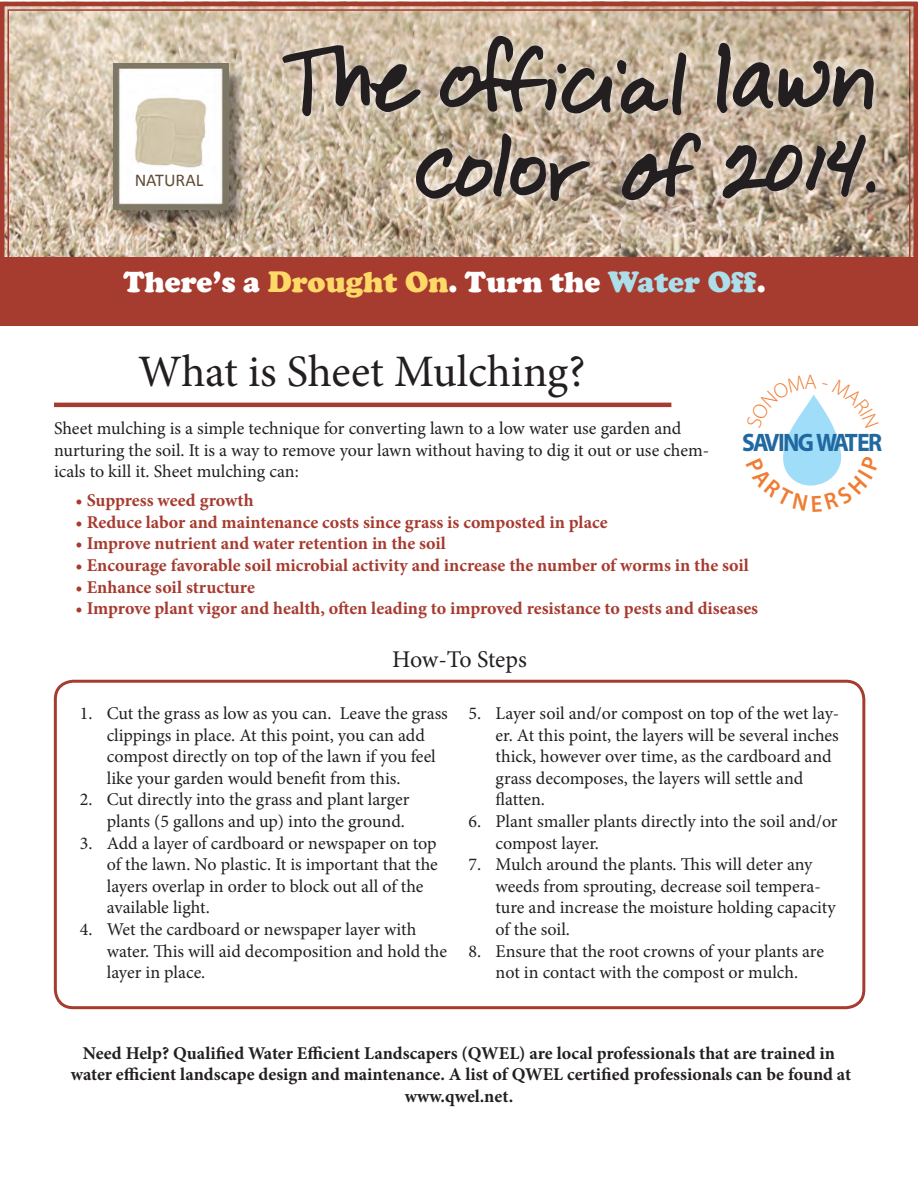
<style>
.page{position:relative;width:918px;height:1188px;background:#fff}
.page>*{position:absolute;margin:0;border:0;box-sizing:border-box;transform-origin:0 0}
.t1{font:45px "Minion Pro";letter-spacing:-.005em;color:#231f20}
.t2{font:900 30px "Cooper";color:#fff}
.t3{font:700 25.35px "Myriad Pro";letter-spacing:-.075em;color:#20689f;scale:.94 1}
.t4{font:24px "Minion Pro";letter-spacing:-.015em;color:#231f20}
.t5{font:18px/21.6px "Minion Pro";letter-spacing:-.005em;color:#231f20}
.t6{font:700 18px "Minion Pro";color:#a63b2f}
.t7{font:700 18px/21.6px "Minion Pro";color:#231f20;text-align:center}
.t8{font:18px "Calibri";color:#604c36}
.s1{color:#fed967}
.s2{color:#addfea}
</style>
<div class="page">
<hr style="left:54px;top:403px;width:617px;height:4px;background:#a63b2f">
<svg style="left:0;top:2px;width:918px;height:255px;background:#c8b19b"></svg>
<div style="left:115px;top:66px;width:132px;height:162px;background:#231f20;opacity:.5"></div>
<img style="left:113px;top:63px;width:116px;height:146px">
<div style="left:273px;top:27px;width:645px;height:98px;background:#fff;opacity:.75"></div>
<svg style="left:283px;top:44px;width:138px;height:72px;background:#a09486"></svg>
<svg style="left:909px;top:63px;width:1px;height:51px"></svg>
<svg style="left:716px;top:42px;width:158px;height:72px;background:#948779"></svg>
<svg style="left:438px;top:36px;width:248px;height:80px;background:#9f9283"></svg>
<div style="left:557px;top:64px;width:9px;height:10px;background:#231f20;border-radius:4px"></div>
<div style="left:406px;top:124px;width:478px;height:86px;background:#fff;opacity:.75"></div>
<svg style="left:622px;top:131px;width:80px;height:71px;background:#908276"></svg>
<svg style="left:416px;top:133px;width:174px;height:69px;background:#998c7f"></svg>
<svg style="left:722px;top:134px;width:153px;height:65px;background:#918376"></svg>
<div style="left:0;top:257px;width:918px;height:69px;background:#a63b2f"></div>
<div style="left:54px;top:680px;width:811px;height:329px;border:3px solid #a63b2f;border-radius:18px"></div>
<svg style="left:783px;top:395px;width:59px;height:91px"></svg>
<p class="t8" style="left:135px;top:169px;width:70px">NATURAL</p>
<h2 class="t2" style="left:123px;top:264px;width:644px">There’s a <span class="s1">Drought On</span>. Turn the <span class="s2">Water Off</span>.</h2>
<p class="t1" style="left:138px;top:341px;width:449px">What is Sheet Mulching?</p>
<p class="t5" style="left:54px;top:418px;width:657px">Sheet mulching is a simple technique for converting lawn to a low water use garden and nurturing the soil. It is a way to remove your lawn without having to dig it out or use chem&shy;icals to kill it. Sheet mulching can:</p>
<p class="t3" style="left:742px;top:426px;width:150px">SAVING WATER</p>
<p class="t6" style="left:76px;top:488px;width:180px">• Suppress weed growth</p>
<p class="t6" style="left:76px;top:509px;width:533px">• Reduce labor and maintenance costs since grass is composted in place</p>
<p class="t6" style="left:76px;top:531px;width:372px">• Improve nutrient and water retention in the soil</p>
<p class="t6" style="left:76px;top:553px;width:675px">• Encourage favorable soil microbial activity and increase the number of worms in the soil</p>
<p class="t6" style="left:76px;top:574px;width:181px">• Enhance soil structure</p>
<p class="t6" style="left:76px;top:596px;width:684px">• Improve plant vigor and health, often leading to improved resistance to pests and diseases</p>
<p class="t4" style="left:392px;top:644px;width:136px">How-To Steps</p>
<p class="t5" style="left:107px;top:703px;width:343px;text-indent:-27px">1. Cut the grass as low as you can. Leave the grass clippings in place. At this point, you can add compost directly on top of the lawn if you feel like your garden would benefit from this.</p>
<p class="t5" style="left:80px;top:789px;width:331px;text-align:right">2. Cut directly into the grass and plant larger plants (5 gallons and up) into the ground.</p>
<p class="t5" style="left:107px;top:832px;width:333px;text-indent:-27px">3. Add a layer of cardboard or newspaper on top of the lawn. No plastic. It is important that the layers overlap in order to block out all of the available light.</p>
<p class="t5" style="left:107px;top:919px;width:342px;text-indent:-27px">4. Wet the cardboard or newspaper layer with water. This will aid decomposition and hold the layer in place.</p>
<p class="t5" style="left:496px;top:703px;width:345px;text-indent:-27px">5. Layer soil and/or compost on top of the wet lay&shy;er. At this point, the layers will be several inches thick, however over time, as the cardboard and grass decomposes, the layers will settle and flatten.</p>
<p class="t5" style="left:496px;top:811px;width:344px;text-indent:-27px">6. Plant smaller plants directly into the soil and/or compost layer.</p>
<p class="t5" style="left:496px;top:854px;width:342px;text-indent:-27px">7. Mulch around the plants. This will deter any weeds from sprouting, decrease soil tempera&shy;ture and increase the moisture holding capacity of the soil.</p>
<p class="t5" style="left:469px;top:940px;width:357px;text-align:center">8. Ensure that the root crowns of your plants are not in contact with the compost or mulch.</p>
<p class="t7" style="left:71px;top:1042px;width:782px">Need Help? Qualified Water Efficient Landscapers (QWEL) are local professionals that are trained in water efficient landscape design and maintenance. A list of QWEL certified professionals can be found at www.qwel.net.</p>
</div>
